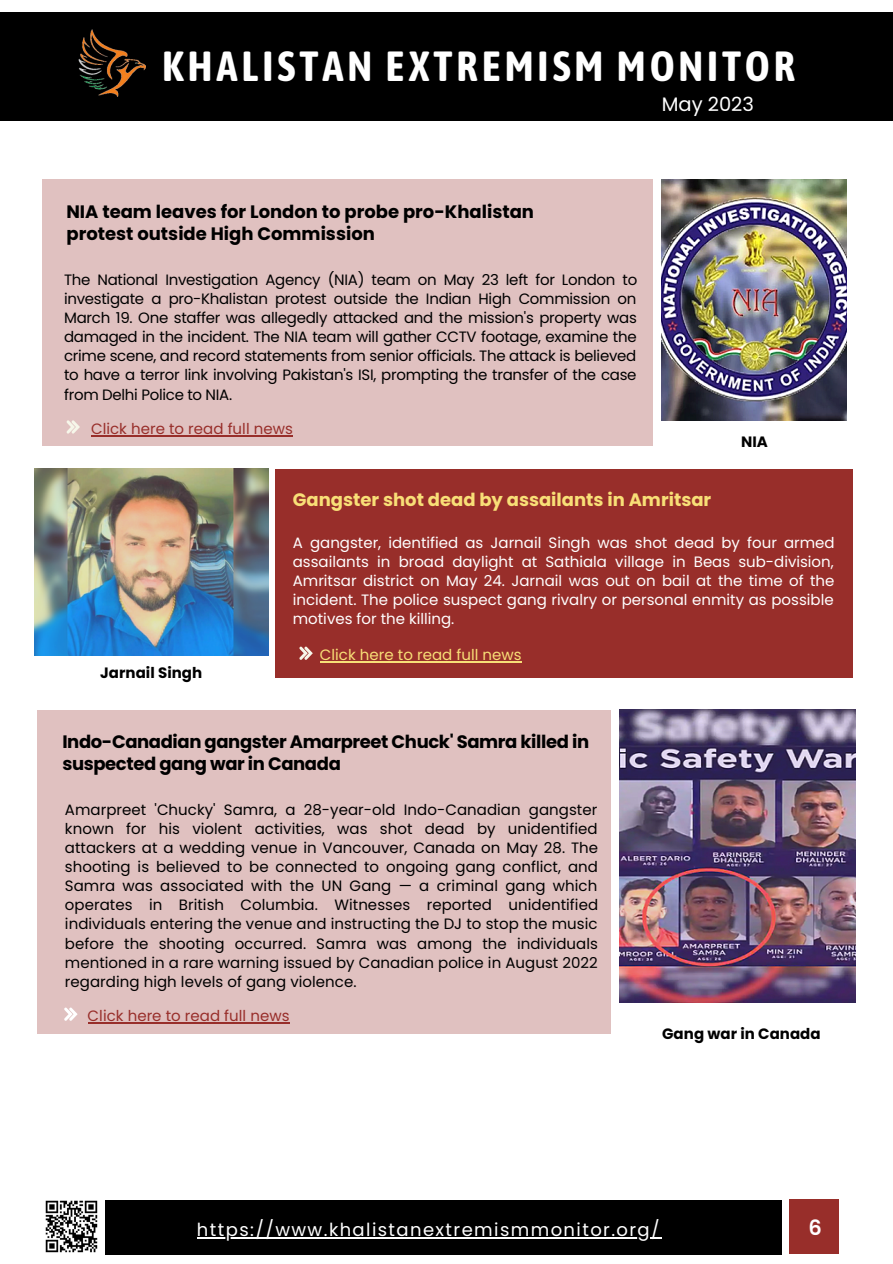
<style>
.page{position:relative;width:893px;height:1264px;background:#fff}
.page>*{position:absolute;margin:0;border:0;box-sizing:border-box;transform-origin:0 0}
.t1{font:700 42px "Asap Condensed";letter-spacing:.09em;color:#fff}
.t2{font:600 21px "Poppins";color:#fff}
.t3{font:19.5px "Poppins";color:#fff}
.t4{font:700 18px/21.3px "Poppins";letter-spacing:-.02em;color:#000}
.t5{font:700 18px/21.3px "Poppins";color:#000}
.t6{font:18px "Poppins";letter-spacing:.08em;color:#fff}
.t7{font:700 18px "Poppins";color:#f8df77}
.t8{font:15px/19px "Poppins";letter-spacing:-.01em;color:#000;text-align:justify}
.t9{font:15px/19px "Poppins";color:#fff;text-align:justify}
.t10{font:15px "Poppins";letter-spacing:.005em;color:#982e2a}
.t11{font:700 15px "Poppins";letter-spacing:.005em;color:#000}
.t12{font:15px "Poppins";letter-spacing:.005em;color:#f8df77}
</style>
<div class="page">
<div style="left:0;top:12px;width:892px;height:109px;background:#000"></div>
<img style="left:78px;top:29px;width:67px;height:68px">
<div style="left:275px;top:469px;width:577px;height:208px;background:#982e2a"></div>
<svg style="left:299px;top:646px;width:14px;height:14px"></svg>
<div style="left:38px;top:710px;width:573px;height:323px;background:#e0c1c0"></div>
<svg style="left:64px;top:1007px;width:14px;height:13px"></svg>
<div style="left:105px;top:1200px;width:676px;height:54px;background:#000"></div>
<div style="left:789px;top:1199px;width:49px;height:54px;background:#982e2a"></div>
<hr style="left:197px;top:1237px;width:464px;height:1px;background:#fff">
<img style="left:45px;top:1200px;width:53px;height:53px">
<img style="left:35px;top:469px;width:234px;height:186px">
<img style="left:620px;top:709px;width:234px;height:293px">
<hr style="left:320px;top:661px;width:201px;height:1px;background:#f8df77">
<hr style="left:88px;top:1022px;width:201px;height:1px;background:#982e2a">
<div style="left:42px;top:179px;width:610px;height:267px;background:#e0c1c0"></div>
<img style="left:661px;top:180px;width:185px;height:240px">
<hr style="left:91px;top:435px;width:202px;height:1px;background:#982e2a">
<svg style="left:67px;top:420px;width:13px;height:13px"></svg>
<p class="t1" style="left:162px;top:42px;width:634px">KHALISTAN EXTREMISM MONITOR</p>
<p class="t3" style="left:661px;top:90px;width:94px">May 2023</p>
<p class="t5" style="left:66px;top:201px;width:469px">NIA team leaves for London to probe pro-Khalistan protest outside High Commission</p>
<p class="t8" style="left:64px;top:270px;width:574px">The National Investigation Agency (NIA) team on May 23 left for London to investigate a pro-Khalistan protest outside the Indian High Commission on March 19. One staffer was allegedly attacked and the mission's property was damaged in the incident. The NIA team will gather CCTV footage, examine the crime scene, and record statements from senior officials. The attack is believed to have a terror link involving Pakistan's ISI, prompting the transfer of the case from Delhi Police to NIA.</p>
<p class="t10" style="left:91px;top:418px;width:203px">Click here to read full news</p>
<p class="t11" style="left:741px;top:431px;width:28px">NIA</p>
<p class="t7" style="left:293px;top:487px;width:420px">Gangster shot dead by assailants in Amritsar</p>
<p class="t9" style="left:293px;top:533px;width:543px">A gangster, identified as Jarnail Singh was shot dead by four armed assailants in broad daylight at Sathiala village in Beas sub-division, Amritsar district on May 24. Jarnail was out on bail at the time of the incident. The police suspect gang rivalry or personal enmity as possible motives for the killing.</p>
<p class="t11" style="left:100px;top:662px;width:104px">Jarnail Singh</p>
<p class="t12" style="left:320px;top:644px;width:203px">Click here to read full news</p>
<p class="t4" style="left:62px;top:731px;width:528px">Indo-Canadian gangster Amarpreet Chuck' Samra killed in suspected gang war in Canada</p>
<p class="t8" style="left:65px;top:800px;width:534px">Amarpreet 'Chucky' Samra, a 28-year-old Indo-Canadian gangster known for his violent activities, was shot dead by unidentified attackers at a wedding venue in Vancouver, Canada on May 28. The shooting is believed to be connected to ongoing gang conflict, and Samra was associated with the UN Gang — a criminal gang which operates in British Columbia. Witnesses reported unidentified individuals entering the venue and instructing the DJ to stop the music before the shooting occurred. Samra was among the individuals mentioned in a rare warning issued by Canadian police in August 2022 regarding high levels of gang violence.</p>
<p class="t10" style="left:88px;top:1005px;width:203px">Click here to read full news</p>
<p class="t11" style="left:662px;top:1023px;width:160px">Gang war in Canada</p>
<p class="t6" style="left:197px;top:1217px;width:464px">https://www.khalistanextremismmonitor.org/</p>
<p class="t2" style="left:808px;top:1212px;width:15px">6</p>
</div>
